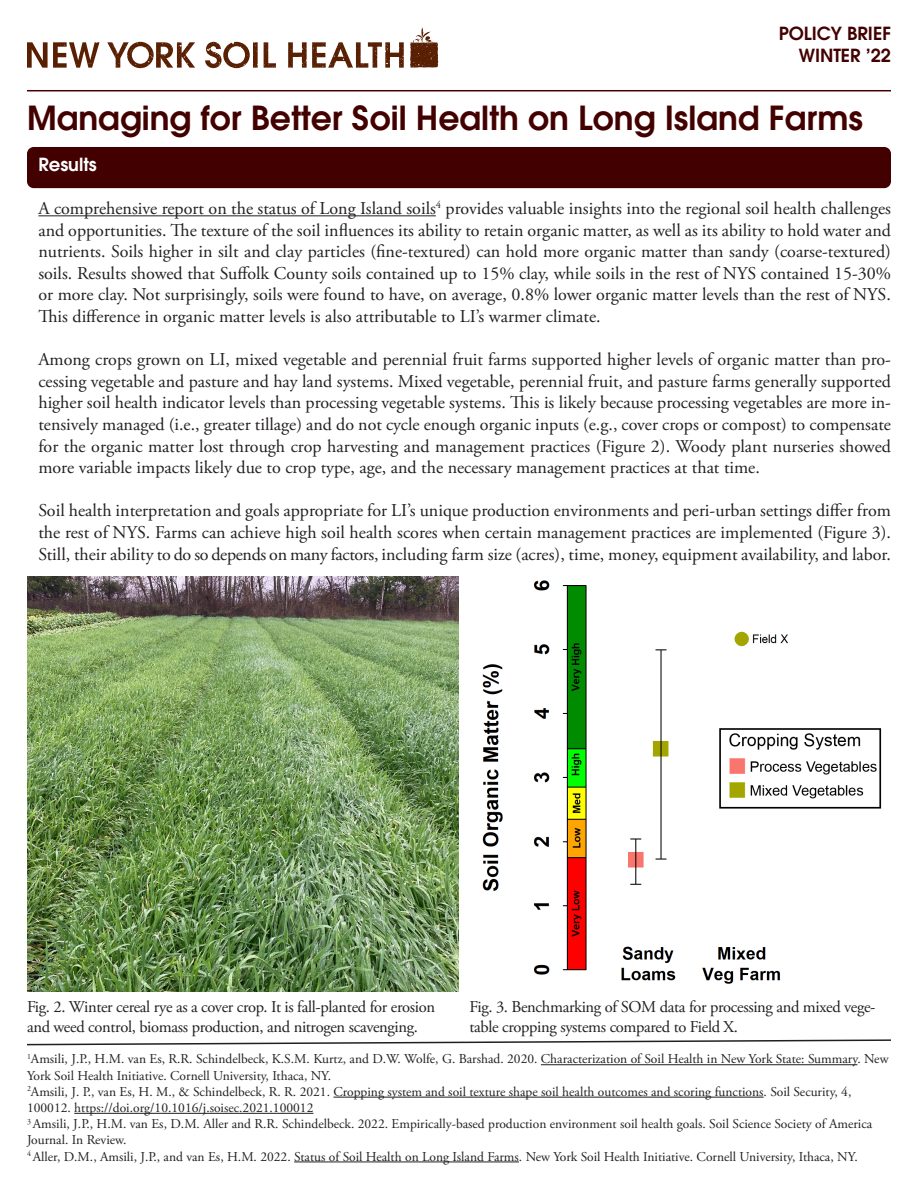
<style>
.page{position:relative;width:918px;height:1188px;background:#fff}
.page>*{position:absolute;margin:0;border:0;box-sizing:border-box;transform-origin:0 0}
.t1{font:600 33px "ITC Avant Garde Pro";color:#430000}
.t2{font:18px/21.6px "Adobe Garamond Pro";color:#231f20;text-align:justify}
.t3{font:600 18px "ITC Avant Garde Pro";color:#430000}
.t4{font:600 18px "ITC Avant Garde Pro";color:#fff}
.t5{font:16.5px/19.8px "Adobe Garamond Pro";letter-spacing:-.02em;color:#231f20}
.t6{font:13.5px/16.2px "Adobe Garamond Pro";color:#231f20}
</style>
<div class="page">
<svg style="left:264px;top:42px;width:12px;height:26px"></svg>
<svg style="left:288px;top:42px;width:116px;height:26px"></svg>
<svg style="left:410px;top:27px;width:28px;height:41px"></svg>
<svg style="left:205px;top:42px;width:53px;height:26px"></svg>
<svg style="left:27px;top:42px;width:72px;height:26px"></svg>
<svg style="left:107px;top:42px;width:88px;height:26px"></svg>
<hr style="left:27px;top:90px;width:864px;height:1px;background:#430000">
<svg style="left:27px;top:1039px;width:864px;height:7px"></svg>
<hr style="left:541px;top:1064px;width:316px;height:1px;background:#231f20">
<hr style="left:333px;top:1097px;width:431px;height:1px;background:#231f20">
<hr style="left:74px;top:1113px;width:239px;height:1px;background:#231f20">
<hr style="left:294px;top:1162px;width:225px;height:1px;background:#231f20">
<div style="left:27px;top:147px;width:864px;height:41px;background:#430000;border-radius:7px"></div>
<hr style="left:38px;top:215px;width:398px;height:1px;background:#231f20">
<img style="left:27px;top:577px;width:855px;height:414px">
<p class="t3" style="left:779px;top:22px;width:114px">POLICY BRIEF</p>
<p class="t3" style="left:799px;top:44px;width:94px">WINTER ’22</p>
<p class="t1" style="left:27px;top:97px;width:837px">Managing for Better Soil Health on Long Island Farms</p>
<p class="t4" style="left:38px;top:153px;width:60px">Results</p>
<p class="t2" style="left:38px;top:198px;width:854px">A comprehensive report on the status of Long Island soils<sup>4</sup> provides valuable insights into the regional soil health challenges and opportunities. The texture of the soil influences its ability to retain organic matter, as well as its ability to hold water and nutrients. Soils higher in silt and clay particles (fine-textured) can hold more organic matter than sandy (coarse-textured) soils. Results showed that Suffolk County soils contained up to 15% clay, while soils in the rest of NYS contained 15-30% or more clay. Not surprisingly, soils were found to have, on average, 0.8% lower organic matter levels than the rest of NYS.<br>This difference in organic matter levels is also attributable to LI’s warmer climate.</p>
<p class="t2" style="left:38px;top:349px;width:854px">Among crops grown on LI, mixed vegetable and perennial fruit farms supported higher levels of organic matter than pro&shy;cessing vegetable and pasture and hay land systems. Mixed vegetable, perennial fruit, and pasture farms generally supported higher soil health indicator levels than processing vegetable systems. This is likely because processing vegetables are more in&shy;tensively managed (i.e., greater tillage) and do not cycle enough organic inputs (e.g., cover crops or compost) to compensate for the organic matter lost through crop harvesting and management practices (Figure 2). Woody plant nurseries showed more variable impacts likely due to crop type, age, and the necessary management practices at that time.</p>
<p class="t2" style="left:38px;top:501px;width:854px">Soil health interpretation and goals appropriate for LI’s unique production environments and peri-urban settings differ from the rest of NYS. Farms can achieve high soil health scores when certain management practices are implemented (Figure 3).<br>Still, their ability to do so depends on many factors, including farm size (acres), time, money, equipment availability, and labor.</p>
<p class="t5" style="left:27px;top:997px;width:410px">Fig. 2. Winter cereal rye as a cover crop. It is fall-planted for erosion and weed control, biomass production, and nitrogen scavenging.</p>
<p class="t5" style="left:470px;top:997px;width:408px">Fig. 3. Benchmarking of SOM data for processing and mixed vege&shy;table cropping systems compared to Field X.</p>
<p class="t6" style="left:27px;top:1051px;width:863px"><sup>1</sup>Amsili, J.P., H.M. van Es, R.R. Schindelbeck, K.S.M. Kurtz, and D.W. Wolfe, G. Barshad. 2020. Characterization of Soil Health in New York State: Summary. New<br>York Soil Health Initiative. Cornell University, Ithaca, NY.</p>
<p class="t6" style="left:27px;top:1084px;width:826px"><sup>2</sup>Amsili, J. P., van Es, H. M., &amp; Schindelbeck, R. R. 2021. Cropping system and soil texture shape soil health outcomes and scoring functions. Soil Security, 4,<br>100012. https://doi.org/10.1016/j.soisec.2021.100012</p>
<p class="t6" style="left:27px;top:1116px;width:847px"><sup>3</sup> Amsili, J.P., H.M. van Es, D.M. Aller and R.R. Schindelbeck. 2022. Empirically-based production environment soil health goals. Soil Science Society of America<br>Journal. In Review.</p>
<p class="t6" style="left:27px;top:1149px;width:832px"><sup>4</sup> Aller, D.M., Amsili, J.P., and van Es, H.M. 2022. Status of Soil Health on Long Island Farms. New York Soil Health Initiative. Cornell University, Ithaca, NY.</p>
</div>
